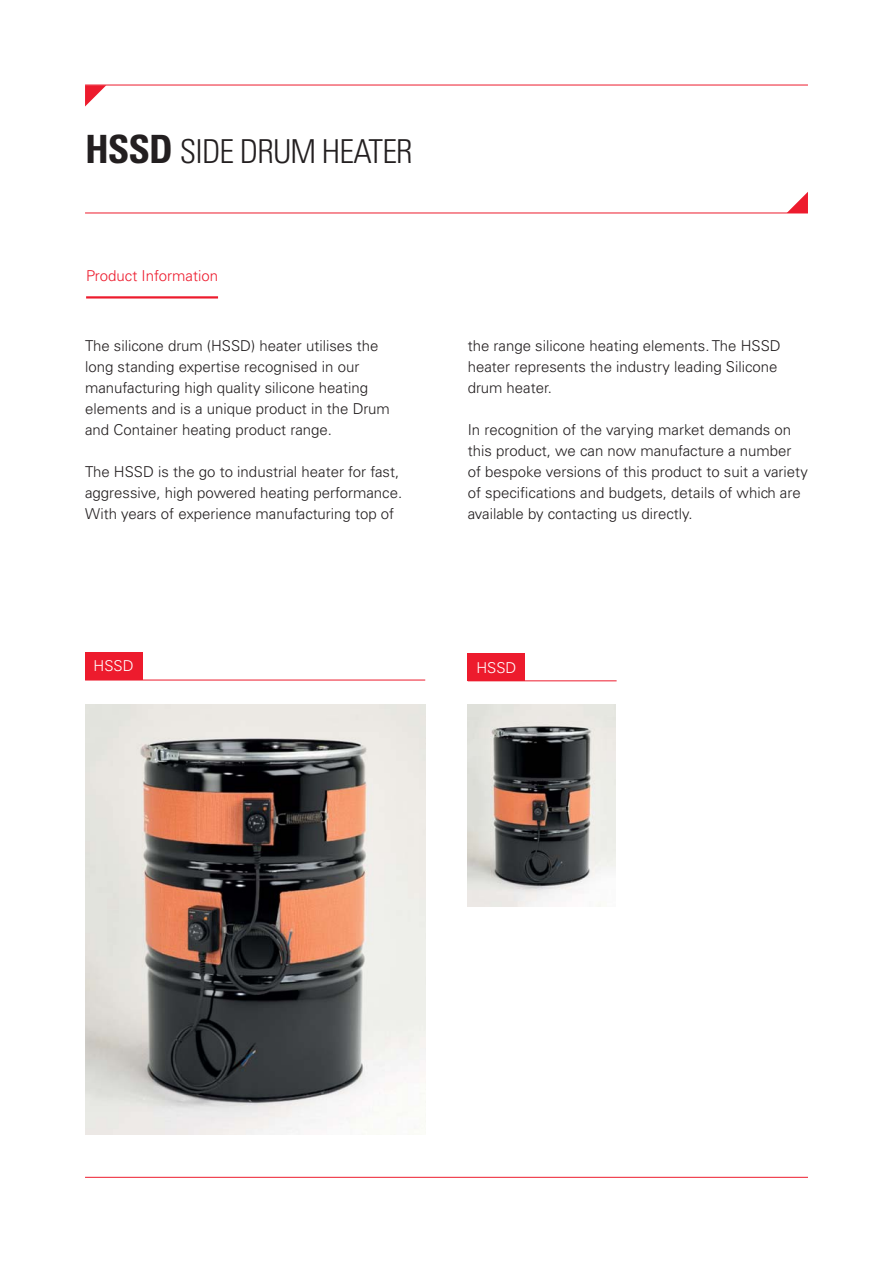
<style>
.page{position:relative;width:893px;height:1263px;background:#fff}
.page>*{position:absolute;margin:0;border:0;box-sizing:border-box;transform-origin:0 0}
.t1{font:300 condensed 33px "Univers LT Std";letter-spacing:-.025em;color:#231f20}
.t2{font:300 15px/21px "Univers LT Std";color:#231f20}
.t3{font:300 15px "Univers LT Std";color:#ed1b2d}
.t4{font:300 15px "Univers LT Std";color:#fff}
.s1{font-weight:700;font-size:39px}
</style>
<div class="page">
<hr style="left:86px;top:296px;width:132px;height:3px;background:#ed1b2d">
<hr style="left:85px;top:213px;width:723px;height:1px;background:#ed1b2d">
<hr style="left:85px;top:85px;width:723px;height:1px;background:#ed1b2d">
<hr style="left:85px;top:1177px;width:723px;height:1px;background:#ed1b2d">
<svg style="left:85px;top:85px;width:21px;height:22px"></svg>
<svg style="left:786px;top:192px;width:22px;height:21px"></svg>
<img style="left:85px;top:705px;width:340px;height:429px">
<img style="left:468px;top:705px;width:147px;height:201px">
<hr style="left:468px;top:681px;width:148px;height:1px;background:#ed1b2d">
<div style="left:468px;top:653px;width:57px;height:28px;background:#ed1b2d"></div>
<hr style="left:85px;top:680px;width:340px;height:1px;background:#ed1b2d">
<div style="left:85px;top:652px;width:57px;height:28px;background:#ed1b2d"></div>
<h1 class="t1" style="left:85px;top:139px;width:329px"><span class="s1">HSSD</span> SIDE DRUM HEATER</h1>
<p class="t3" style="left:86px;top:270px;width:133px">Product Information</p>
<p class="t2" style="left:85px;top:337px;width:306px">The silicone drum (HSSD) heater utilises the long standing expertise recognised in our manufacturing high quality silicone heating elements and is a unique product in the Drum and Container heating product range.</p>
<p class="t2" style="left:85px;top:462px;width:319px">The HSSD is the go to industrial heater for fast, aggressive, high powered heating performance.<br>With years of experience manufacturing top of</p>
<p class="t2" style="left:468px;top:337px;width:314px">the range silicone heating elements. The HSSD heater represents the industry leading Silicone drum heater.</p>
<p class="t2" style="left:468px;top:420px;width:342px">In recognition of the varying market demands on this product, we can now manufacture a number of bespoke versions of this product to suit a variety of speci-cations and budgets, details of which are available by contacting us directly.</p>
<p class="t4" style="left:94px;top:660px;width:41px">HSSD</p>
<p class="t4" style="left:476px;top:662px;width:41px">HSSD</p>
</div>
